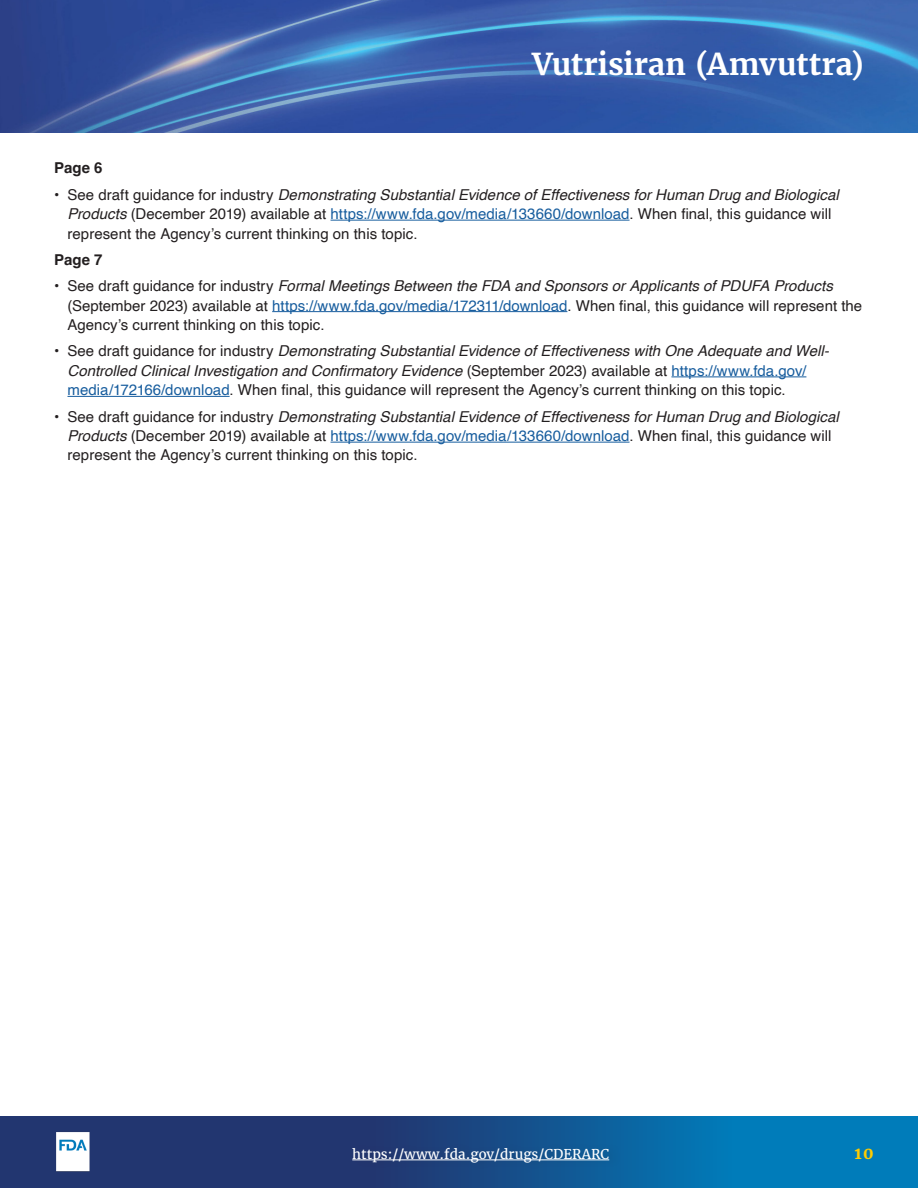
<style>
.page{position:relative;width:918px;height:1188px;background:#fff}
.page>*{position:absolute;margin:0;border:0;box-sizing:border-box;transform-origin:0 0}
.t1{font:700 30px "Merriweather";letter-spacing:-.005em;color:#fff}
.t2{font:700 16.5px "Merriweather";color:#fc0}
.t3{font:15px/19.5px "Helvetica";letter-spacing:.005em;color:#231f20}
.t4{font:700 15px "Helvetica";letter-spacing:.005em;color:#231f20}
.t5{font:13.5px "Merriweather";color:#fff}
.s1{font-style:italic}
.s2{color:#175d9e}
</style>
<div class="page">
<svg style="left:0;top:1116px;width:918px;height:72px;background:#13538f"></svg>
<img style="left:0;top:0;width:918px;height:133px">
<img style="left:46px;top:1122px;width:50px;height:60px">
<div style="left:352px;top:1141px;width:271px;height:30px;background:#231f20;opacity:.12"></div>
<hr style="left:352px;top:1160px;width:257px;height:1px;background:#fff">
<hr style="left:331px;top:220px;width:299px;height:1px;background:#175d9e">
<hr style="left:272px;top:311px;width:295px;height:1px;background:#175d9e">
<hr style="left:671px;top:377px;width:135px;height:1px;background:#175d9e">
<hr style="left:68px;top:396px;width:162px;height:1px;background:#175d9e">
<hr style="left:331px;top:442px;width:299px;height:1px;background:#175d9e">
<h1 class="t1" style="left:532px;top:45px;width:333px">Vutrisiran (Amvuttra)</h1>
<h3 class="t4" style="left:54px;top:159px;width:50px">Page 6</h3>
<p class="t3" style="left:68px;top:185px;width:773px;text-indent:-14px">• See draft guidance for industry <span class="s1">Demonstrating Substantial Evidence of Effectiveness for Human Drug and Biological<br>Products</span> (December 2019) available at <span class="s2">https://www.fda.gov/media/133660/download</span>. When final, this guidance will represent the Agency’s current thinking on this topic.</p>
<h3 class="t4" style="left:54px;top:250px;width:50px">Page 7</h3>
<p class="t3" style="left:68px;top:276px;width:796px;text-indent:-14px">• See draft guidance for industry <span class="s1">Formal Meetings Between the FDA and Sponsors or Applicants of PDUFA Products </span>(September 2023) available at <span class="s2">https://www.fda.gov/media/172311/download</span>. When final, this guidance will represent the<br>Agency’s current thinking on this topic.</p>
<p class="t3" style="left:68px;top:342px;width:763px;text-indent:-14px">• See draft guidance for industry <span class="s1">Demonstrating Substantial Evidence of Effectiveness with One Adequate and Well-<br>Controlled Clinical Investigation and Confirmatory Evidence</span> (September 2023) available at <span class="s2">https://www.fda.gov/ media/172166/download</span>. When final, this guidance will represent the Agency’s current thinking on this topic.</p>
<p class="t3" style="left:68px;top:407px;width:773px;text-indent:-13px">• See draft guidance for industry <span class="s1">Demonstrating Substantial Evidence of Effectiveness for Human Drug and Biological<br>Products</span> (December 2019) available at <span class="s2">https://www.fda.gov/media/133660/download</span>. When final, this guidance will represent the Agency’s current thinking on this topic.</p>
<p class="t5" style="left:352px;top:1146px;width:258px">https://www.fda.gov/drugs/CDERARC</p>
<p class="t2" style="left:854px;top:1142px;width:21px">10</p>
</div>
